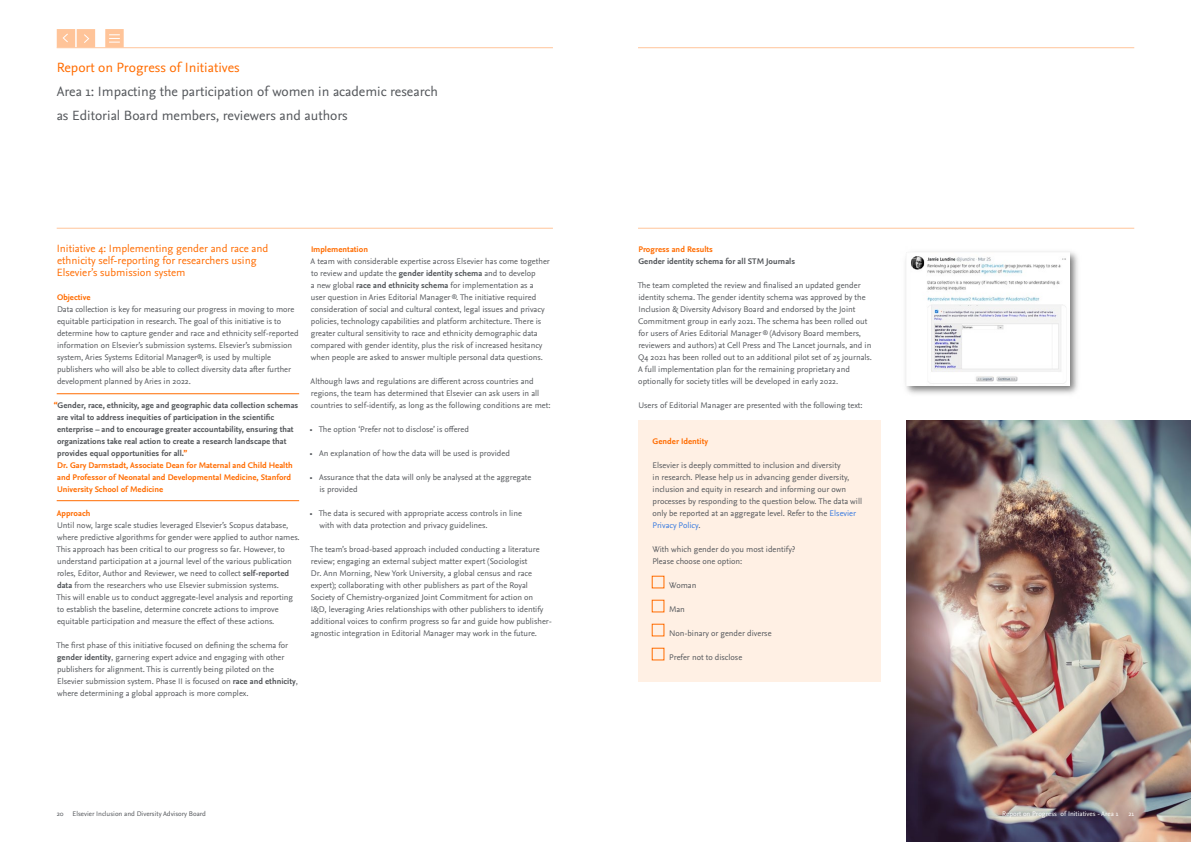
<style>
.page{position:relative;width:1191px;height:842px;background:#fff}
.page>*{position:absolute;margin:0;border:0;box-sizing:border-box;transform-origin:0 0}
.Intro{font:14px/24px "Nexus Sans Pro";color:#53565a}
.Headers{font:11px/12px "Nexus Sans Pro";color:#ff6c00}
.t1{font:8.5px/12px "Nexus Sans Pro";color:#53565a}
.Quote_In_copy{font:700 8.5px/12px "Nexus Sans Pro";color:#53565a}
.t2{font:700 8.5px "Nexus Sans Pro";color:#ff6c00}
.t3{font:7px "Nexus Sans Pro";color:#53565a}
.Small_8pt{font:7px "Nexus Sans Pro";color:#fff}
.s1{color:#ff6c00}
.s2{font-weight:700;color:#ff6c00}
.s3{font-weight:700}
.s4{color:#3679e0}
</style>
<div class="page">
<img style="left:906px;top:420px;width:285px;height:422px">
<div style="left:638px;top:420px;width:242px;height:261px;background:#fff0e4"></div>
<hr style="left:57px;top:394px;width:242px;height:1px;background:#ff6c00">
<hr style="left:57px;top:500px;width:242px;height:1px;background:#ff6c00">
<img style="left:905px;top:251px;width:173px;height:143px">
<img style="left:906px;top:253px;width:163px;height:132px">
<hr style="left:57px;top:228px;width:496px;height:1px;background:#ffc499">
<hr style="left:57px;top:47px;width:496px;height:1px;background:#ffc499">
<hr style="left:638px;top:228px;width:496px;height:1px;background:#ffc499">
<hr style="left:638px;top:47px;width:496px;height:1px;background:#ffc499">
<svg style="left:105px;top:29px;width:19px;height:18px"></svg>
<svg style="left:57px;top:29px;width:38px;height:19px"></svg>
<p class="Intro" style="left:57px;top:55px;width:383px"><span class="s1">Report on Progress of Initiatives<br></span>Area 1: Impacting the participation of women in academic research as Editorial Board members, reviewers and authors</p>
<p class="Headers" style="left:57px;top:242px;width:213px">Initiative 4: Implementing gender and race and ethnicity self-reporting for researchers using<br>Elsevier’s submission system</p>
<p class="t1" style="left:57px;top:291px;width:243px"><span class="s2">Objective<br></span>Data collection is key for measuring our progress in moving to more equitable participation in research. The goal of this initiative is to determine how to capture gender and race and ethnicity self-reported information on Elsevier’s submission systems. Elsevier’s submission system, Aries Systems Editorial Manager®, is used by multiple publishers who will also be able to collect diversity data after further development planned by Aries in 2022.</p>
<p class="Quote_In_copy" style="left:57px;top:399px;width:243px;text-indent:-3px"><span class="s1">“</span>Gender, race, ethnicity, age and geographic data collection schemas are vital to address inequities of participation in the scientific enterprise – and to encourage greater accountability, ensuring that organizations take real action to create a research landscape that provides equal opportunities for all.<span class="s1">”<br>Dr. Gary Darmstadt, Associate Dean for Maternal and Child Health and Professor of Neonatal and Developmental Medicine, Stanford University School of Medicine</span></p>
<p class="t1" style="left:56px;top:507px;width:245px"><span class="s2">Approach<br></span>Until now, large scale studies leveraged Elsevier’s Scopus database, where predictive algorithms for gender were applied to author names.<br>This approach has been critical to our progress so far. However, to understand participation at a journal level of the various publication roles, Editor, Author and Reviewer, we need to collect <span class="s3">self-reported data</span> from the researchers who use Elsevier submission systems.<br>This will enable us to conduct aggregate-level analysis and reporting to establish the baseline, determine concrete actions to improve equitable participation and measure the effect of these actions.</p>
<p class="t1" style="left:56px;top:639px;width:243px">The first phase of this initiative focused on defining the schema for <span class="s3">gender identity</span>, garnering expert advice and engaging with other publishers for alignment. This is currently being piloted on the Elsevier submission system. Phase II is focused on <span class="s3">race and ethnicity</span>, where determining a global approach is more complex.</p>
<p class="t1" style="left:311px;top:243px;width:241px"><span class="s2">Implementation<br></span>A team with considerable expertise across Elsevier has come together to review and update the <span class="s3">gender identity schema</span> and to develop<br>a new global <span class="s3">race and ethnicity schema</span> for implementation as a user question in Aries Editorial Manager®. The initiative required consideration of social and cultural context, legal issues and privacy policies, technology capabilities and platform architecture. There is greater cultural sensitivity to race and ethnicity demographic data compared with gender identity, plus the risk of increased hesitancy when people are asked to answer multiple personal data questions.</p>
<p class="t1" style="left:311px;top:375px;width:241px">Although laws and regulations are different across countries and regions, the team has determined that Elsevier can ask users in all countries to self-identify, as long as the following conditions are met:</p>
<p class="t1" style="left:310px;top:423px;width:161px">• The option ‘Prefer not to disclose’ is offered</p>
<p class="t1" style="left:310px;top:447px;width:201px">• An explanation of how the data will be used is provided</p>
<p class="t1" style="left:319px;top:471px;width:213px;text-indent:-9px">• Assurance that the data will only be analysed at the aggregate is provided</p>
<p class="t1" style="left:319px;top:507px;width:204px;text-indent:-10px">• The data is secured with appropriate access controls in line with with data protection and privacy guidelines.</p>
<p class="t1" style="left:310px;top:543px;width:243px">The team’s broad-based approach included conducting a literature review; engaging an external subject matter expert (Sociologist<br>Dr. Ann Morning, New York University, a global census and race expert); collaborating with other publishers as part of the Royal Society of Chemistry-organized Joint Commitment for action on<br>I&amp;D, leveraging Aries relationships with other publishers to identify additional voices to confirm progress so far and guide how publisher&shy;agnostic integration in Editorial Manager may work in the future.</p>
<p class="Quote_In_copy" style="left:638px;top:243px;width:158px"><span class="s1">Progress and Results<br></span>Gender identity schema for all STM Journals</p>
<p class="t1" style="left:637px;top:279px;width:236px">The team completed the review and finalised an updated gender identity schema. The gender identity schema was approved by the Inclusion &amp; Diversity Advisory Board and endorsed by the Joint Commitment group in early 2021. The schema has been rolled out for users of Aries Editorial Manager® (Advisory Board members, reviewers and authors) at Cell Press and The Lancet journals, and in Q4 2021 has been rolled out to an additional pilot set of 25 journals.<br>A full implementation plan for the remaining proprietary and optionally for society titles will be developed in early 2022.</p>
<p class="t1" style="left:638px;top:399px;width:225px">Users of Editorial Manager are presented with the following text:</p>
<p class="t2" style="left:652px;top:435px;width:57px">Gender Identity</p>
<p class="t1" style="left:652px;top:459px;width:211px">Elsevier is deeply committed to inclusion and diversity<br>in research. Please help us in advancing gender diversity, inclusion and equity in research and informing our own processes by responding to the question below. The data will only be reported at an aggregate level. Refer to the <span class="s4">Elsevier Privacy Policy</span>.</p>
<p class="t1" style="left:652px;top:543px;width:144px">With which gender do you most identify?<br>Please choose one option:</p>
<p class="t1" style="left:669px;top:579px;width:29px">Woman</p>
<p class="t1" style="left:669px;top:603px;width:17px">Man</p>
<p class="t1" style="left:669px;top:627px;width:104px">Non-binary or gender diverse</p>
<p class="t1" style="left:669px;top:651px;width:75px">Prefer not to disclose</p>
<p class="t3" style="left:57px;top:808px;width:9px">20</p>
<p class="t3" style="left:73px;top:808px;width:135px">Elsevier Inclusion and Diversity Advisory Board</p>
<p class="Small_8pt" style="left:1002px;top:808px;width:118px">Report on Progress of Initiatives - Area 1</p>
<p class="Small_8pt" style="left:1128px;top:808px;width:7px">21</p>
</div>
